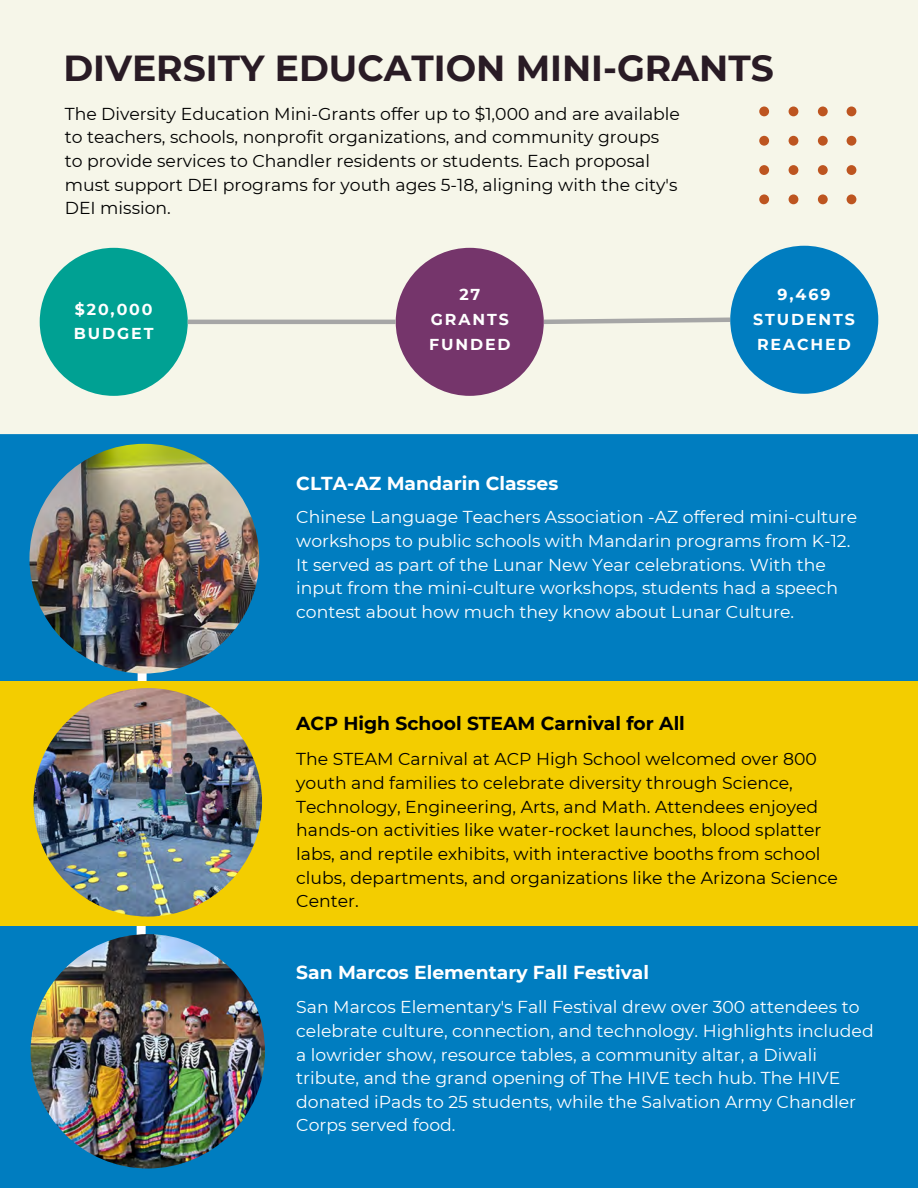
<style>
.page{position:relative;width:918px;height:1188px;background:#f6f6e9}
.page>*{position:absolute;margin:0;border:0;box-sizing:border-box;transform-origin:0 0}
.t1{font:700 36.15px "Montserrat";color:#291b25}
.t2{font:700 18.75px "Montserrat";color:#fff}
.t3{font:700 18.75px "Montserrat";color:#000}
.t4{font:17.25px/23.7px "Montserrat";color:#000}
.t5{font:17.25px/23.7px "Montserrat";color:#fff}
.t6{font:700 15.75px/24.8px "Montserrat";letter-spacing:.12em;color:#fff;text-align:center}
</style>
<div class="page">
<div style="left:0;top:434px;width:918px;height:754px;background:#007dc0"></div>
<svg style="left:135px;top:674px;width:12px;height:261px"></svg>
<img style="left:29px;top:444px;width:230px;height:230px;border-radius:50%">
<img style="left:31px;top:934px;width:234px;height:235px;border-radius:50%">
<div style="left:0;top:681px;width:918px;height:245px;background:#f3cd00"></div>
<img style="left:34px;top:688px;width:228px;height:229px;border-radius:50%">
<div style="left:40px;top:248px;width:148px;height:148px;background:#00a193;border-radius:50%"></div>
<svg style="left:544px;top:317px;width:186px;height:7px"></svg>
<div style="left:396px;top:248px;width:148px;height:148px;background:#75356b;border-radius:50%"></div>
<div style="left:730px;top:246px;width:148px;height:148px;background:#007dc0;border-radius:50%"></div>
<hr style="left:188px;top:320px;width:208px;height:4px;background:#a6a6a6">
<svg style="left:759px;top:106px;width:98px;height:98px"></svg>
<p class="t1" style="left:63px;top:46px;width:712px">DIVERSITY EDUCATION MINI-GRANTS</p>
<p class="t4" style="left:65px;top:102px;width:617px">The Diversity Education Mini-Grants offer up to $1,000 and are available to teachers, schools, nonprofit organizations, and community groups to provide services to Chandler residents or students. Each proposal must support DEI programs for youth ages 5-18, aligning with the city's DEI mission.</p>
<h2 class="t6" style="left:75px;top:297px;width:79px">$20,000</h2>
<h3 class="t6" style="left:74px;top:321px;width:81px">BUDGET</h3>
<p class="t6" style="left:431px;top:282px;width:80px">27<br>GRANTS</p>
<p class="t6" style="left:429px;top:332px;width:83px">FUNDED</p>
<p class="t2" style="left:296px;top:472px;width:264px">CLTA-AZ Mandarin Classes</p>
<h2 class="t6" style="left:753px;top:282px;width:103px">9,469<br>STUDENTS<br>REACHED</h2>
<p class="t5" style="left:296px;top:505px;width:562px">Chinese Language Teachers Association -AZ offered mini-culture workshops to public schools with Mandarin programs from K-12.<br>It served as part of the Lunar New Year celebrations. With the input from the mini-culture workshops, students had a speech contest about how much they know about Lunar Culture.</p>
<p class="t3" style="left:296px;top:712px;width:390px">ACP High School STEAM Carnival for All</p>
<p class="t4" style="left:296px;top:747px;width:543px">The STEAM Carnival at ACP High School welcomed over 800 youth and families to celebrate diversity through Science, Technology, Engineering, Arts, and Math. Attendees enjoyed hands-on activities like water-rocket launches, blood splatter labs, and reptile exhibits, with interactive booths from school clubs, departments, and organizations like the Arizona Science Center.</p>
<p class="t2" style="left:296px;top:961px;width:354px">San Marcos Elementary Fall Festival</p>
<p class="t5" style="left:296px;top:995px;width:579px">San Marcos Elementary's Fall Festival drew over 300 attendees to celebrate culture, connection, and technology. Highlights included a lowrider show, resource tables, a community altar, a Diwali tribute, and the grand opening of The HIVE tech hub. The HIVE donated iPads to 25 students, while the Salvation Army Chandler Corps served food.</p>
</div>
